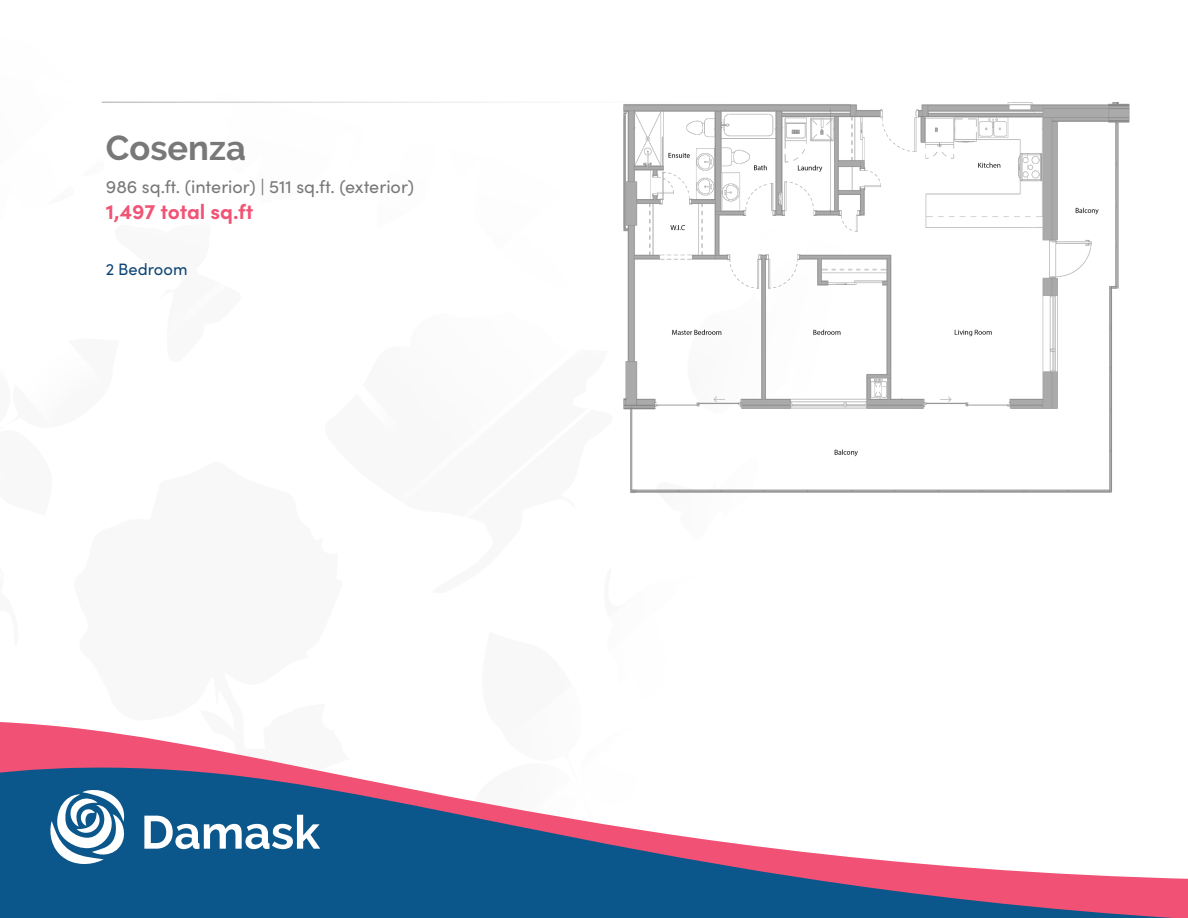
<style>
.page{position:relative;width:1188px;height:918px;background:#fff}
.page>*{position:absolute;margin:0;border:0;box-sizing:border-box;transform-origin:0 0}
.t1{font:700 34.5px "Raleway";color:#787879}
.t2{font:700 21px "Sofia Pro";color:#f05374}
.t3{font:18px "Sofia Pro";color:#787879}
.t4{font:16.5px "Sofia Pro";color:#0f4574}
</style>
<div class="page">
<svg style="left:0;top:722px;width:198px;height:25px;fill:#f05174"></svg>
<svg style="left:0;top:747px;width:1188px;height:171px"></svg>
<svg style="left:50px;top:789px;width:75px;height:75px"></svg>
<svg style="left:144px;top:815px;width:176px;height:34px"></svg>
<img style="left:623px;top:102px;width:507px;height:391px">
<hr style="left:102px;top:102px;width:680px;height:1px;background:#c2c3c6">
<p class="t1" style="left:106px;top:128px;width:142px">Cosenza</p>
<p class="t3" style="left:106px;top:174px;width:310px">986 sq.ft. (interior) | 511 sq.ft. (exterior)</p>
<p class="t2" style="left:106px;top:195px;width:149px">1,497 total sq.ft</p>
<p class="t4" style="left:106px;top:257px;width:83px">2 Bedroom</p>
</div>
